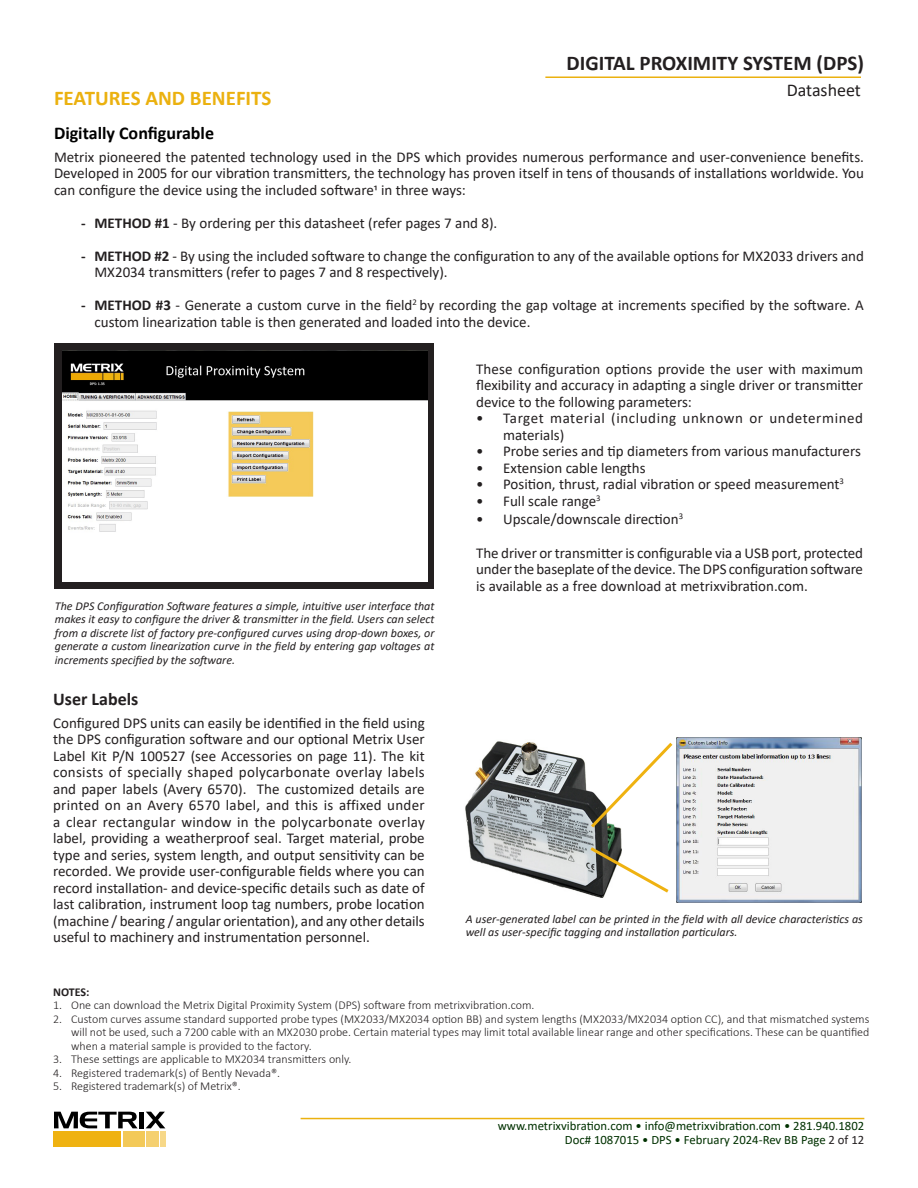
<style>
.page{position:relative;width:918px;height:1188px;background:#fff}
.page>*{position:absolute;margin:0;border:0;box-sizing:border-box;transform-origin:0 0}
.t1{font:700 21px "Calibri";color:#231f20}
.t2{font:700 21px "Calibri";color:#ebb10f}
.t3{font:700 18px "Calibri";color:#000}
.t4{font:700 18px "Calibri";color:#231f20}
.t5{font:18px "Calibri";color:#231f20}
.t6{font:15px/16.5px "Calibri";color:#231f20;text-align:justify}
.t7{font:15px/16.5px "Calibri";letter-spacing:.04em;color:#231f20}
.t8{font:12.75px/13.5px "Calibri";color:#003100;text-align:right}
.t9{font:300 12px/13.5px "Calibri";color:#231f20;text-align:justify}
.t10{font:italic 12px/13.5px "Calibri";color:#231f20;text-align:justify}
.t11{font:700 12px "Calibri";letter-spacing:-.005em;color:#231f20}
.s1{font-weight:700}
.s2{color:#231f20}
</style>
<div class="page">
<hr style="left:301px;top:1118px;width:563px;height:1px;background:#ebb10f">
<hr style="left:545px;top:76px;width:316px;height:2px;background:#ebb10f">
<div style="left:54px;top:1131px;width:67px;height:16px;background:#efb211"></div>
<div style="left:123px;top:1131px;width:21px;height:16px;background:#f3c958"></div>
<div style="left:146px;top:1131px;width:12px;height:16px;background:#f5d070"></div>
<div style="left:160px;top:1131px;width:5px;height:16px;background:#f7d888"></div>
<svg style="left:54px;top:1112px;width:84px;height:16px"></svg>
<hr style="left:140px;top:1112px;width:4px;height:16px;background:#000">
<svg style="left:146px;top:1112px;width:19px;height:16px"></svg>
<div style="left:54px;top:344px;width:380px;height:246px;background:#231f20"></div>
<img style="left:62px;top:350px;width:365px;height:231px">
<img style="left:465px;top:741px;width:157px;height:157px">
<img style="left:676px;top:737px;width:186px;height:165px">
<svg style="left:588px;top:741px;width:85px;height:90px"></svg>
<svg style="left:587px;top:844px;width:82px;height:51px"></svg>
<p class="t2" style="left:54px;top:83px;width:219px">FEATURES AND BENEFITS</p>
<p class="t3" style="left:54px;top:121px;width:162px">Digitally Configurable</p>
<h1 class="t1" style="left:567px;top:48px;width:299px">DIGITAL PROXIMITY SYSTEM (DPS)</h1>
<p class="t5" style="left:787px;top:78px;width:76px">Datasheet</p>
<p class="t6" style="left:54px;top:148px;width:811px">Metrix pioneered the patented technology used in the DPS which provides numerous performance and user-convenience benefits.<br>Developed in 2005 for our vibration transmitters, the technology has proven itself in tens of thousands of installations worldwide. You can configure the device using the included software1 in three ways:</p>
<p class="t6" style="left:81px;top:214px;width:418px"><span class="s1">- METHOD #1</span> - By ordering per this datasheet (refer pages 7 and 8).</p>
<p class="t6" style="left:94px;top:247px;width:771px;text-indent:-14px"><span class="s1">- METHOD #2</span> - By using the included software to change the configuration to any of the available options for MX2033 drivers and<br>MX2034 transmitters (refer to pages 7 and 8 respectively).</p>
<p class="t6" style="left:94px;top:296px;width:771px;text-indent:-14px"><span class="s1">- METHOD #3</span> - Generate a custom curve in the field<sup>2</sup> by recording the gap voltage at increments specified by the software. A custom linearization table is then generated and loaded into the device.</p>
<p class="t6" style="left:476px;top:360px;width:389px">These configuration options provide the user with maximum flexibility and accuracy in adapting a single driver or transmitter device to the following parameters:</p>
<p class="t7" style="left:503px;top:410px;width:361px;text-indent:-27px">• Target material (including unknown or undetermined materials)</p>
<p class="t6" style="left:476px;top:443px;width:386px">• Probe series and tip diameters from various manufacturers</p>
<p class="t6" style="left:476px;top:459px;width:171px">• Extension cable lengths</p>
<p class="t6" style="left:476px;top:476px;width:369px">• Position, thrust, radial vibration or speed measurement<sup>3</sup></p>
<p class="t6" style="left:476px;top:492px;width:126px">• Full scale range<sup>3</sup></p>
<p class="t6" style="left:476px;top:510px;width:209px">• Upscale/downscale direction<sup>3</sup></p>
<p class="t10" style="left:55px;top:599px;width:381px">The DPS Configuration Software features a simple, intuitive user interface that makes it easy to configure the driver &amp; transmitter in the field. Users can select from a discrete list of factory pre-configured curves using drop-down boxes, or generate a custom linearization curve in the field by entering gap voltages at increments specified by the software.</p>
<p class="t4" style="left:53px;top:686px;width:87px">User Labels</p>
<p class="t6" style="left:53px;top:714px;width:373px">Configured DPS units can easily be identified in the field using the DPS configuration software and our optional Metrix User Label Kit P/N 100527 (see Accessories on page 11). The kit consists of specially shaped polycarbonate overlay labels and paper labels (Avery 6570). The customized details are printed on an Avery 6570 label, and this is affixed under a clear rectangular window in the polycarbonate overlay label, providing a weatherproof seal. Target material, probe type and series, system length, and output sensitivity can be recorded. We provide user-configurable fields where you can record installation- and device-specific details such as date of last calibration, instrument loop tag numbers, probe location (machine / bearing / angular orientation), and any other details useful to machinery and instrumentation personnel.</p>
<p class="t6" style="left:476px;top:544px;width:388px">The driver or transmitter is configurable via a USB port, protected under the baseplate of the device. The DPS configuration software is available as a free download at metrixvibration.com.</p>
<p class="t10" style="left:466px;top:911px;width:399px">A user-generated label can be printed in the field with all device characteristics as well as user-specific tagging and installation particulars.</p>
<p class="t11" style="left:53px;top:983px;width:38px">NOTES:</p>
<p class="t9" style="left:53px;top:998px;width:483px">1. One can download the Metrix Digital Proximity System (DPS) software from metrixvibration.com.</p>
<p class="t9" style="left:71px;top:1012px;width:800px;text-indent:-18px">2. Custom curves assume standard supported probe types (MX2033/MX2034 option BB) and system lengths (MX2033/MX2034 option CC), and that mismatched systems will not be used, such a 7200 cable with an MX2030 probe. Certain material types may limit total available linear range and other specifications. These can be quantified when a material sample is provided to the factory.</p>
<p class="t9" style="left:53px;top:1052px;width:300px">3. These settings are applicable to MX2034 transmitters only.</p>
<p class="t9" style="left:53px;top:1066px;width:228px">4. Registered trademark(s) of Bently Nevada®.</p>
<p class="t9" style="left:53px;top:1079px;width:189px">5. Registered trademark(s) of Metrix®.</p>
<p class="t8" style="left:498px;top:1119px;width:368px">www.metrixvibration.com • info@metrixvibration.com • 281.940.1802<br>Doc# 1087015 • DPS • February 2024-Rev BB Page <span class="s2">2 of 12</span></p>
</div>
